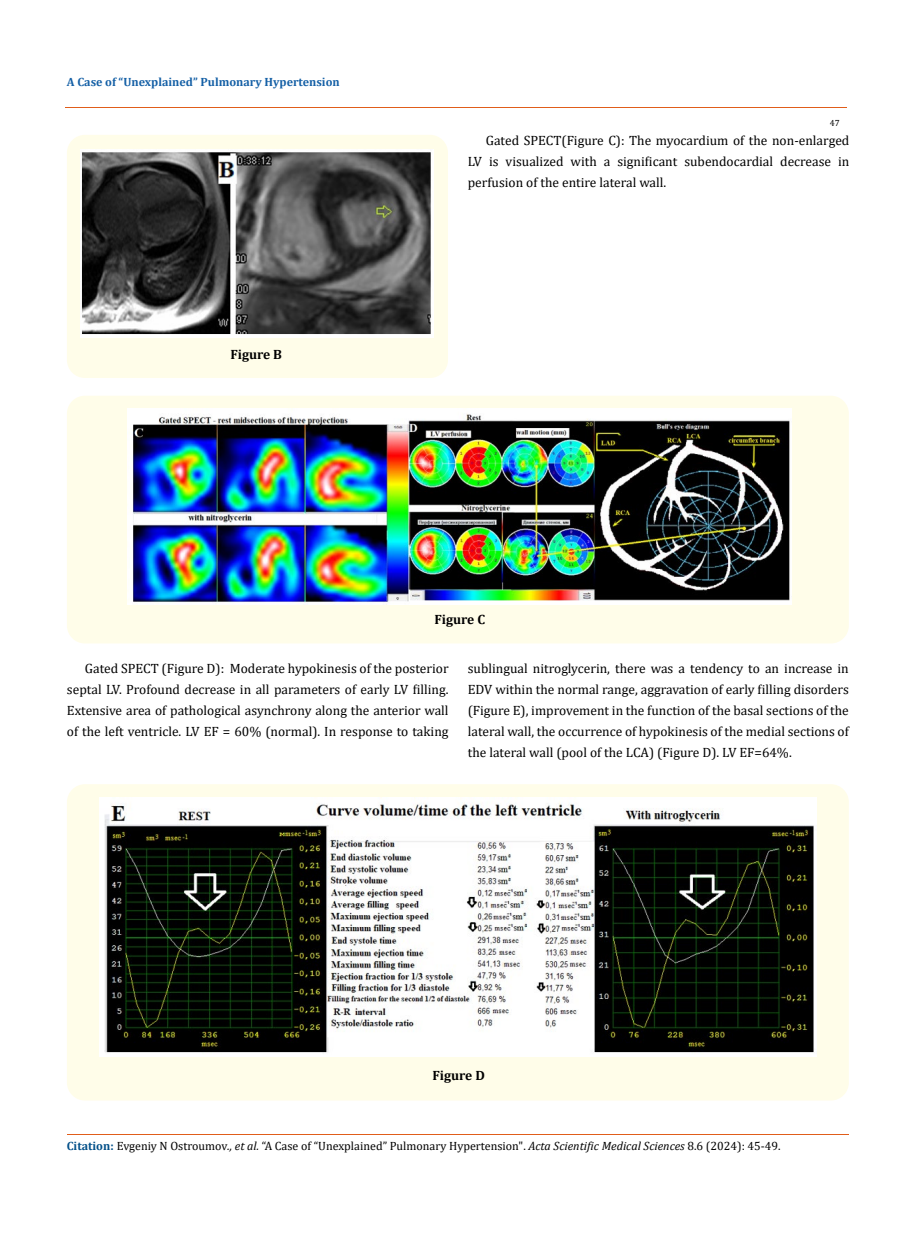
<style>
.page{position:relative;width:917px;height:1242px;background:#fff}
.page>*{position:absolute;margin:0;border:0;box-sizing:border-box;transform-origin:0 0}
.t1{font:13.5px/21px "Cambria";color:#000;text-align:justify}
.t2{font:700 13.5px "Cambria";color:#000}
.t3{font:12px "Cambria";color:#000}
.t4{font:700 12px "Cambria";color:#1560a6}
.t5{font:9px "Cambria";color:#000}
.s1{font-weight:700;color:#035089}
.s2{font-style:italic}
</style>
<div class="page">
<div style="left:67px;top:135px;width:381px;height:243px;background:#fffde9;border-radius:18px"></div>
<img style="left:81px;top:150px;width:353px;height:187px">
<div style="left:67px;top:396px;width:781px;height:247px;background:#fffde9;border-radius:18px"></div>
<img style="left:128px;top:409px;width:663px;height:196px">
<div style="left:67px;top:784px;width:781px;height:317px;background:#fffde9;border-radius:18px"></div>
<img style="left:99px;top:798px;width:717px;height:258px">
<hr style="left:65px;top:108px;width:782px;height:1px;background:#e05d1a">
<hr style="left:67px;top:1134px;width:781px;height:1px;background:#e05d1a">
<p class="t4" style="left:67px;top:73px;width:274px">A Case of “Unexplained” Pulmonary Hypertension</p>
<p class="t2" style="left:230px;top:345px;width:53px">Figure B</p>
<p class="t5" style="left:829px;top:118px;width:11px">47</p>
<p class="t1" style="left:468px;top:130px;width:383px;text-indent:18px">Gated SPECT(Figure C): The myocardium of the non-enlarged LV is visualized with a significant subendocardial decrease in perfusion of the entire lateral wall.</p>
<p class="t2" style="left:434px;top:610px;width:52px">Figure C</p>
<p class="t1" style="left:67px;top:657px;width:383px;text-indent:18px">Gated SPECT (Figure D): Moderate hypokinesis of the posterior septal LV. Profound decrease in all parameters of early LV filling.<br>Extensive area of pathological asynchrony along the anterior wall of the left ventricle. LV EF = 60% (normal). In response to taking</p>
<p class="t1" style="left:468px;top:657px;width:382px">sublingual nitroglycerin, there was a tendency to an increase in EDV within the normal range, aggravation of early filling disorders (Figure E), improvement in the function of the basal sections of the lateral wall, the occurrence of hypokinesis of the medial sections of the lateral wall (pool of the LCA) (Figure D). LV EF=64%.</p>
<p class="t2" style="left:432px;top:1066px;width:54px">Figure D</p>
<p class="t3" style="left:67px;top:1139px;width:715px"><span class="s1">Citation:</span> Evgeniy N Ostroumov<span class="s2">., et al.</span> “A Case of “Unexplained” Pulmonary Hypertension". <span class="s2">Acta Scientific Medical Sciences</span> 8.6 (2024): 45-49.</p>
</div>
